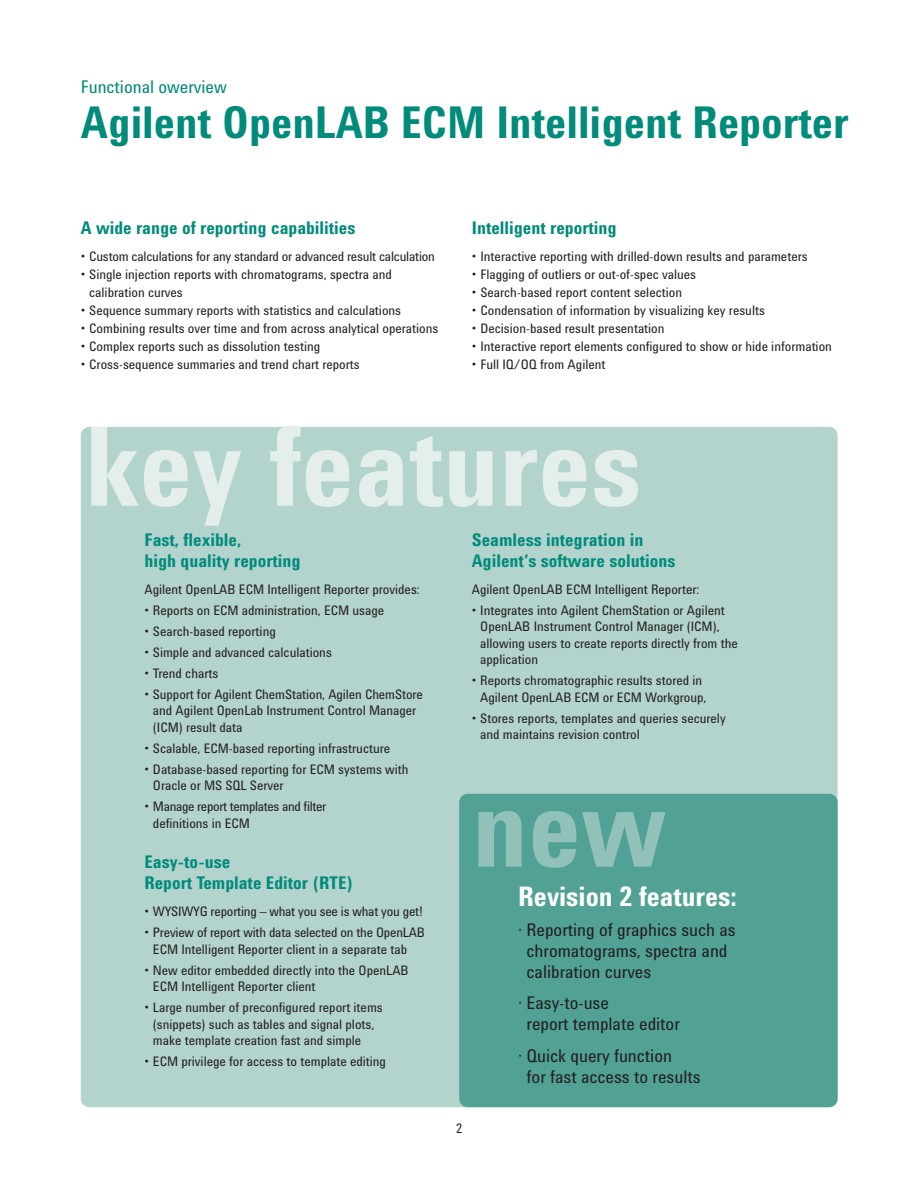
<style>
.page{position:relative;width:918px;height:1188px;background:#fff}
.page>*{position:absolute;margin:0;border:0;box-sizing:border-box;transform-origin:0 0}
.t1{font:700 112.5px "Agilent Cond";color:#e4efec}
.t2{font:700 112.5px "Agilent Cond";color:#92c1b9}
.t3{font:700 45px "Agilent Cond";color:#008b7b}
.t4{font:700 27.6px "Agilent Cond";color:#fff}
.t5{font:700 18px/21px "Agilent Cond";color:#008b7b}
.t6{font:18px/21px "Agilent Cond";color:#231f20}
.t7{font:18px "Agilent Cond";color:#008b7b}
.t8{font:13.5px/16.5px "Agilent Cond";color:#231f20}
.t9{font:13.5px/16.5px "Agilent Cond";letter-spacing:-.025em;color:#231f20}
</style>
<div class="page">
<div style="left:81px;top:427px;width:757px;height:680px;background:#b3d3cd;border-radius:9px"></div>
<div style="left:459px;top:794px;width:379px;height:313px;background:#51a295;border-radius:9px"></div>
<h3 class="t7" style="left:81px;top:81px;width:147px">Functional owerview</h3>
<h2 class="t3" style="left:81px;top:107px;width:769px">Agilent OpenLAB ECM Intelligent Reporter</h2>
<h3 class="t5" style="left:81px;top:219px;width:276px">A wide range of reporting capabilities</h3>
<p class="t8" style="left:81px;top:249px;width:356px">• Custom calculations for any standard or advanced result calculation</p>
<p class="t8" style="left:89px;top:266px;width:304px;line-height:18px;text-indent:-9px">• Single injection reports with chromatograms, spectra and calibration curves</p>
<p class="t8" style="left:81px;top:303px;width:322px">• Sequence summary reports with statistics and calculations</p>
<p class="t8" style="left:81px;top:321px;width:359px">• Combining results over time and from across analytical operations</p>
<p class="t8" style="left:81px;top:339px;width:241px">• Complex reports such as dissolution testing</p>
<p class="t8" style="left:81px;top:357px;width:281px">• Cross-sequence summaries and trend chart reports</p>
<h3 class="t5" style="left:472px;top:219px;width:146px">Intelligent reporting</h3>
<p class="t8" style="left:472px;top:249px;width:337px">• Interactive reporting with drilled-down results and parameters</p>
<p class="t8" style="left:472px;top:267px;width:226px">• Flagging of outliers or out-of-spec values</p>
<p class="t8" style="left:472px;top:285px;width:212px">• Search-based report content selection</p>
<p class="t8" style="left:472px;top:303px;width:294px">• Condensation of information by visualizing key results</p>
<p class="t8" style="left:472px;top:321px;width:194px">• Decision-based result presentation</p>
<p class="t8" style="left:472px;top:339px;width:362px">• Interactive report elements configured to show or hide information</p>
<p class="t8" style="left:472px;top:357px;width:135px">• Full IQ/OQ from Agilent</p>
<h1 class="t1" style="left:85px;top:427px;width:558px">key features</h1>
<h3 class="t5" style="left:144px;top:531px;width:158px">Fast, flexible,<br>high quality reporting</h3>
<p class="t8" style="left:144px;top:582px;width:277px">Agilent OpenLAB ECM Intelligent Reporter provides:</p>
<p class="t8" style="left:144px;top:603px;width:241px">• Reports on ECM administration, ECM usage</p>
<p class="t8" style="left:144px;top:624px;width:133px">• Search-based reporting</p>
<p class="t8" style="left:144px;top:645px;width:189px">• Simple and advanced calculations</p>
<p class="t8" style="left:144px;top:666px;width:75px">• Trend charts</p>
<p class="t8" style="left:153px;top:687px;width:272px;text-indent:-9px">• Support for Agilent ChemStation, Agilen ChemStore and Agilent OpenLab Instrument Control Manager (ICM) result data</p>
<p class="t8" style="left:144px;top:741px;width:247px">• Scalable, ECM-based reporting infrastructure</p>
<p class="t8" style="left:153px;top:762px;width:257px;text-indent:-9px">• Database-based reporting for ECM systems with<br>Oracle or MS SQL Server</p>
<p class="t9" style="left:153px;top:800px;width:175px;text-indent:-9px">• Manage report templates and filter definitions in ECM</p>
<h3 class="t5" style="left:144px;top:853px;width:210px">Easy-to-use<br>Report Template Editor (RTE)</h3>
<p class="t8" style="left:144px;top:905px;width:280px">• WYSIWYG reporting – what you see is what you get!</p>
<p class="t8" style="left:153px;top:926px;width:274px;text-indent:-9px">• Preview of report with data selected on the OpenLAB<br>ECM Intelligent Reporter client in a separate tab</p>
<p class="t8" style="left:153px;top:963px;width:257px;text-indent:-9px">• New editor embedded directly into the OpenLAB<br>ECM Intelligent Reporter client</p>
<p class="t8" style="left:153px;top:1001px;width:231px;text-indent:-9px">• Large number of preconfigured report items (snippets) such as tables and signal plots, make template creation fast and simple</p>
<p class="t8" style="left:144px;top:1055px;width:243px">• ECM privilege for access to template editing</p>
<h3 class="t5" style="left:472px;top:531px;width:205px">Seamless integration in<br>Agilent’s software solutions</h3>
<p class="t8" style="left:472px;top:582px;width:229px">Agilent OpenLAB ECM Intelligent Reporter:</p>
<p class="t8" style="left:480px;top:603px;width:259px;text-indent:-9px">• Integrates into Agilent ChemStation or Agilent OpenLAB Instrument Control Manager (ICM), allowing users to create reports directly from the application</p>
<p class="t8" style="left:480px;top:674px;width:228px;text-indent:-9px">• Reports chromatographic results stored in<br>Agilent OpenLAB ECM or ECM Workgroup,</p>
<p class="t8" style="left:480px;top:711px;width:247px;text-indent:-9px">• Stores reports, templates and queries securely and maintains revision control</p>
<p class="t8" style="left:456px;top:1121px;width:8px">2</p>
<h1 class="t2" style="left:472px;top:788px;width:196px">new</h1>
<h3 class="t4" style="left:518px;top:887px;width:220px">Revision 2 features:</h3>
<h3 class="t6" style="left:527px;top:921px;width:211px;text-indent:-9px">· Reporting of graphics such as chromatograms, spectra and calibration curves</h3>
<h3 class="t6" style="left:527px;top:994px;width:155px;text-indent:-9px">· Easy-to-use<br>report template editor</h3>
<h3 class="t6" style="left:527px;top:1047px;width:175px;text-indent:-9px">· Quick query function<br>for fast access to results</h3>
</div>
